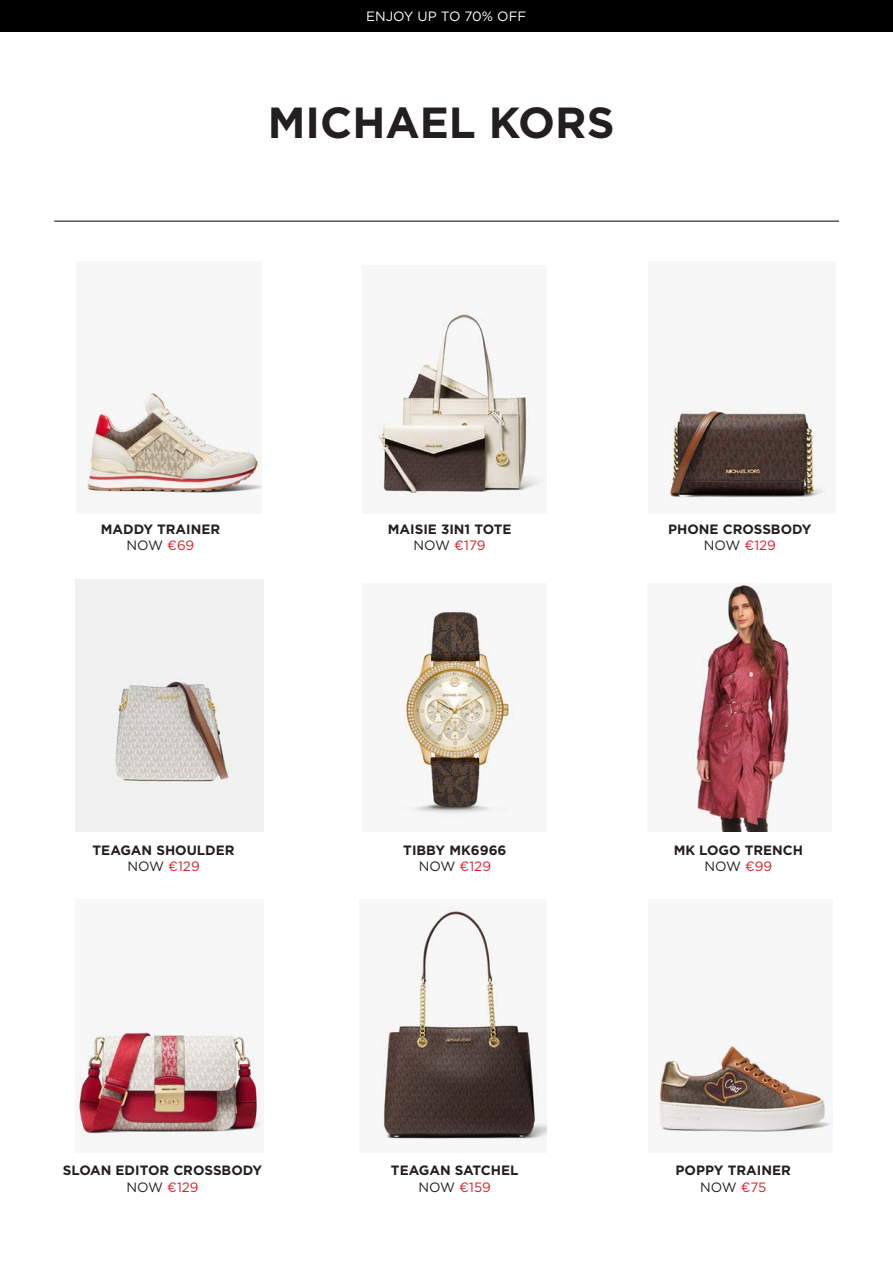
<style>
.page{position:relative;width:893px;height:1263px;background:#fff}
.page>*{position:absolute;margin:0;border:0;box-sizing:border-box;transform-origin:0 0}
.t1{font:700 43.5px "Gotham";color:#231f20}
.t2{font:700 13.5px "Gotham";color:#231f20}
.t3{font:13.5px "Gotham";color:#d1232a}
.t4{font:13.5px "Gotham";letter-spacing:-.01em;color:#231f20}
.t5{font:13.5px "Gotham";color:#fff}
.s1{color:#d1232a}
.s2{color:#231f20}
</style>
<div class="page">
<img style="left:382px;top:908px;width:165px;height:232px">
<hr style="left:54px;top:221px;width:785px;height:1px;background:#000">
<img style="left:87px;top:385px;width:175px;height:116px">
<img style="left:76px;top:1026px;width:187px;height:116px">
<img style="left:668px;top:409px;width:158px;height:93px">
<img style="left:403px;top:610px;width:111px;height:208px">
<img style="left:659px;top:1038px;width:173px;height:98px">
<div style="left:0;top:0;width:893px;height:32px;background:#000"></div>
<img style="left:691px;top:583px;width:105px;height:249px">
<img style="left:373px;top:311px;width:174px;height:185px">
<img style="left:75px;top:579px;width:188px;height:253px">
<p class="t5" style="left:366px;top:8px;width:162px">ENJOY UP TO 70% OFF</p>
<p class="t1" style="left:268px;top:94px;width:348px">MICHAEL KORS</p>
<p class="t2" style="left:101px;top:520px;width:121px">MADDY TRAINER</p>
<p class="t4" style="left:127px;top:537px;width:69px">NOW <span class="s1">€69</span></p>
<p class="t2" style="left:388px;top:520px;width:125px">MAISIE 3IN1 TOTE</p>
<p class="t3" style="left:414px;top:537px;width:74px"><span class="s2">NOW</span> €179</p>
<p class="t2" style="left:668px;top:520px;width:145px">PHONE CROSSBODY</p>
<p class="t3" style="left:704px;top:537px;width:74px"><span class="s2">NOW</span> €129</p>
<p class="t2" style="left:93px;top:841px;width:144px">TEAGAN SHOULDER</p>
<p class="t3" style="left:127px;top:858px;width:74px"><span class="s2">NOW</span> €129</p>
<p class="t2" style="left:403px;top:841px;width:105px">TIBBY MK6966</p>
<p class="t3" style="left:419px;top:858px;width:74px"><span class="s2">NOW</span> €129</p>
<p class="t2" style="left:674px;top:841px;width:131px">MK LOGO TRENCH</p>
<p class="t4" style="left:704px;top:858px;width:69px">NOW <span class="s1">€99</span></p>
<p class="t2" style="left:63px;top:1161px;width:201px">SLOAN EDITOR CROSSBODY</p>
<p class="t3" style="left:126px;top:1178px;width:74px"><span class="s2">NOW</span> €129</p>
<p class="t2" style="left:391px;top:1161px;width:129px">TEAGAN SATCHEL</p>
<p class="t3" style="left:419px;top:1178px;width:74px"><span class="s2">NOW</span> €159</p>
<p class="t2" style="left:676px;top:1161px;width:117px">POPPY TRAINER</p>
<p class="t4" style="left:700px;top:1178px;width:68px">NOW <span class="s1">€75</span></p>
</div>
